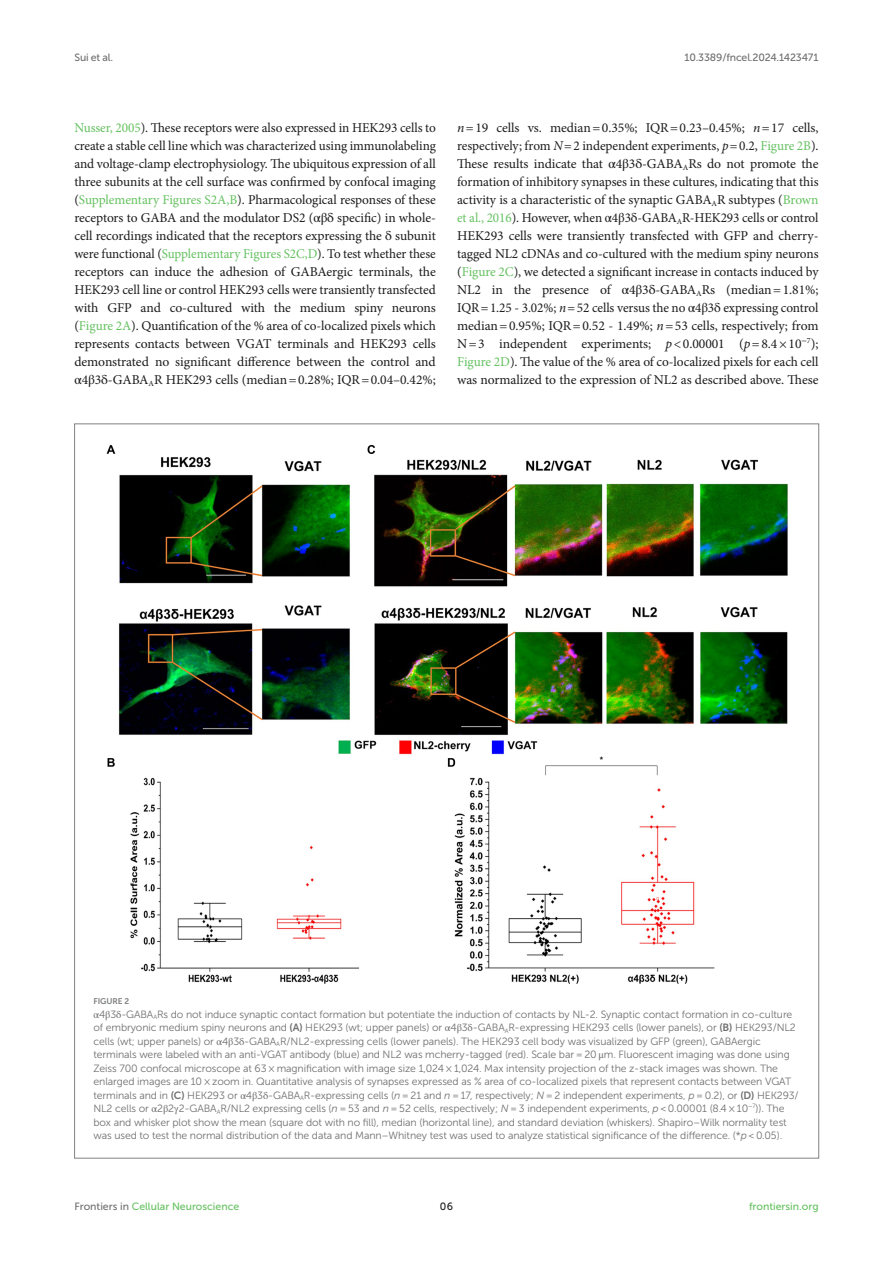
<style>
.page{position:relative;width:893px;height:1263px;background:#fff}
.page>*{position:absolute;margin:0;border:0;box-sizing:border-box;transform-origin:0 0}
.TEXT{font:13.5px/18px "Minion Pro";letter-spacing:-.005em;color:#1b1c1b;text-align:justify}
.FIG_LEG{font:10.5px/13.5px "Museo Sans 300";letter-spacing:-.01em;color:#706f70}
.t1{font:10.5px "Museo Sans 500";color:#65c161}
.t2{font:10.5px "Museo Sans 500";letter-spacing:-.015em;color:#706f70}
.t3{font:10.5px "Museo Sans 500";color:#1b1c1b}
.FIG_HD{font:8.25px "Museo Sans 700";letter-spacing:-.01em;color:#7e7f7f}
.s1{color:#65c161}
.s2{font-family:"STIX General"}
.s3{font-style:italic}
.s4{font-family:"Museo Sans 700"}
.s5{color:#706f70}
</style>
<div class="page">
<img style="left:106px;top:445px;width:682px;height:539px">
<p class="t2" style="left:74px;top:51px;width:40px">Sui et al.</p>
<p class="t2" style="left:684px;top:51px;width:135px">10.3389/fncel.2024.1423471</p>
<p class="TEXT" style="left:74px;top:119px;width:363px"><span class="s1">Nusser, 2005</span>). These receptors were also expressed in HEK293 cells to create a stable cell line which was characterized using immunolabeling and voltage-clamp electrophysiology. The ubiquitous expression of all three subunits at the cell surface was confirmed by confocal imaging (<span class="s1">Supplementary Figures S2A,B</span>). Pharmacological responses of these receptors to GABA and the modulator DS2 (<span class="s2">αβδ</span> specific) in whole&shy;cell recordings indicated that the receptors expressing the <span class="s2">δ</span> subunit were functional (<span class="s1">Supplementary Figures S2C,D</span>). To test whether these receptors can induce the adhesion of GABAergic terminals, the HEK293 cell line or control HEK293 cells were transiently transfected with GFP and co-cultured with the medium spiny neurons (<span class="s1">Figure 2A</span>). Quantification of the % area of co-localized pixels which represents contacts between VGAT terminals and HEK293 cells demonstrated no significant difference between the control and <span class="s2">α</span>4<span class="s2">β</span>3<span class="s2">δ</span>-GABA<sub>A</sub>R HEK293 cells (median=0.28%; IQR=0.04–0.42%;</p>
<p class="TEXT" style="left:457px;top:119px;width:363px"><span class="s3">n</span>=19 cells vs. median=0.35%; IQR=0.23–0.45%; <span class="s3">n</span>=17 cells, respectively; from <span class="s3">N</span>=2 independent experiments, <span class="s3">p</span>=0.2, <span class="s1">Figure 2B</span>).<br>These results indicate that <span class="s2">α</span>4<span class="s2">β</span>3<span class="s2">δ</span>-GABA<sub>A</sub>Rs do not promote the formation of inhibitory synapses in these cultures, indicating that this activity is a characteristic of the synaptic GABA<sub>A</sub>R subtypes (<span class="s1">Brown et al., 2016</span>). However, when <span class="s2">α</span>4<span class="s2">β</span>3<span class="s2">δ</span>-GABA<sub>A</sub>R-HEK293 cells or control HEK293 cells were transiently transfected with GFP and cherry&shy;tagged NL2 cDNAs and co-cultured with the medium spiny neurons (<span class="s1">Figure 2C</span>), we detected a significant increase in contacts induced by NL2 in the presence of <span class="s2">α</span>4<span class="s2">β</span>3<span class="s2">δ</span>-GABA<sub>A</sub>Rs (median=1.81%; IQR=1.25 - 3.02%; <span class="s3">n</span>=52 cells versus the no <span class="s2">α</span>4<span class="s2">β</span>3<span class="s2">δ</span> expressing control median=0.95%; IQR=0.52 - 1.49%; <span class="s3">n</span>=53 cells, respectively; from N=3 independent experiments; <span class="s3">p</span>&lt;0.00001 (<span class="s3">p</span>=8.4×10<sup>−</sup><sup>7</sup>); <span class="s1">Figure 2D</span>). The value of the % area of co-localized pixels for each cell was normalized to the expression of NL2 as described above. These</p>
<p class="FIG_HD" style="left:94px;top:997px;width:37px">FIGURE 2</p>
<p class="FIG_LEG" style="left:94px;top:1007px;width:707px"><span class="s2">α</span>4<span class="s2">β</span>3<span class="s2">δ</span>-GABA<sub>A</sub>Rs do not induce synaptic contact formation but potentiate the induction of contacts by NL-2. Synaptic contact formation in co-culture of embryonic medium spiny neurons and <span class="s4">(A)</span> HEK293 (wt; upper panels) or <span class="s2">α</span>4<span class="s2">β</span>3<span class="s2">δ</span>-GABA<sub>A</sub>R-expressing HEK293 cells (lower panels), or <span class="s4">(B)</span> HEK293/NL2 cells (wt; upper panels) or <span class="s2">α</span>4<span class="s2">β</span>3<span class="s2">δ</span>-GABA<sub>A</sub>R/NL2-expressing cells (lower panels). The HEK293 cell body was visualized by GFP (green), GABAergic terminals were labeled with an anti-VGAT antibody (blue) and NL2 was mcherry-tagged (red). Scale bar = 20 <span class="s2">μ</span>m. Fluorescent imaging was done using Zeiss 700 confocal microscope at 63 × magnification with image size 1,024 × 1,024. Max intensity projection of the z-stack images was shown. The enlarged images are 10 × zoom in. Quantitative analysis of synapses expressed as % area of co-localized pixels that represent contacts between VGAT terminals and in <span class="s4">(C)</span> HEK293 or <span class="s2">α</span>4<span class="s2">β</span>3<span class="s2">δ</span>-GABA<sub>A</sub>R-expressing cells (<span class="s3">n</span> = 21 and <span class="s3">n</span> = 17, respectively; <span class="s3">N</span> = 2 independent experiments, <span class="s3">p</span> = 0.2), or <span class="s4">(D)</span> HEK293/ NL2 cells or <span class="s2">α</span>2<span class="s2">β</span>2<span class="s2">γ</span>2-GABA<sub>A</sub>R/NL2 expressing cells (<span class="s3">n</span> = 53 and <span class="s3">n</span> = 52 cells, respectively; <span class="s3">N</span> = 3 independent experiments, <span class="s3">p</span> &lt; 0.00001 (8.4 × 10<sup>−</sup><sup>7</sup>)). The box and whisker plot show the mean (square dot with no fill), median (horizontal line), and standard deviation (whiskers). Shapiro–Wilk normality test was used to test the normal distribution of the data and Mann–Whitney test was used to analyze statistical significance of the difference. (*<span class="s3">p</span> &lt; 0.05).</p>
<p class="t1" style="left:74px;top:1200px;width:166px"><span class="s5">Frontiers in</span> Cellular Neuroscience</p>
<p class="t3" style="left:440px;top:1200px;width:15px">06</p>
<p class="t1" style="left:749px;top:1200px;width:71px">frontiersin.org</p>
</div>
